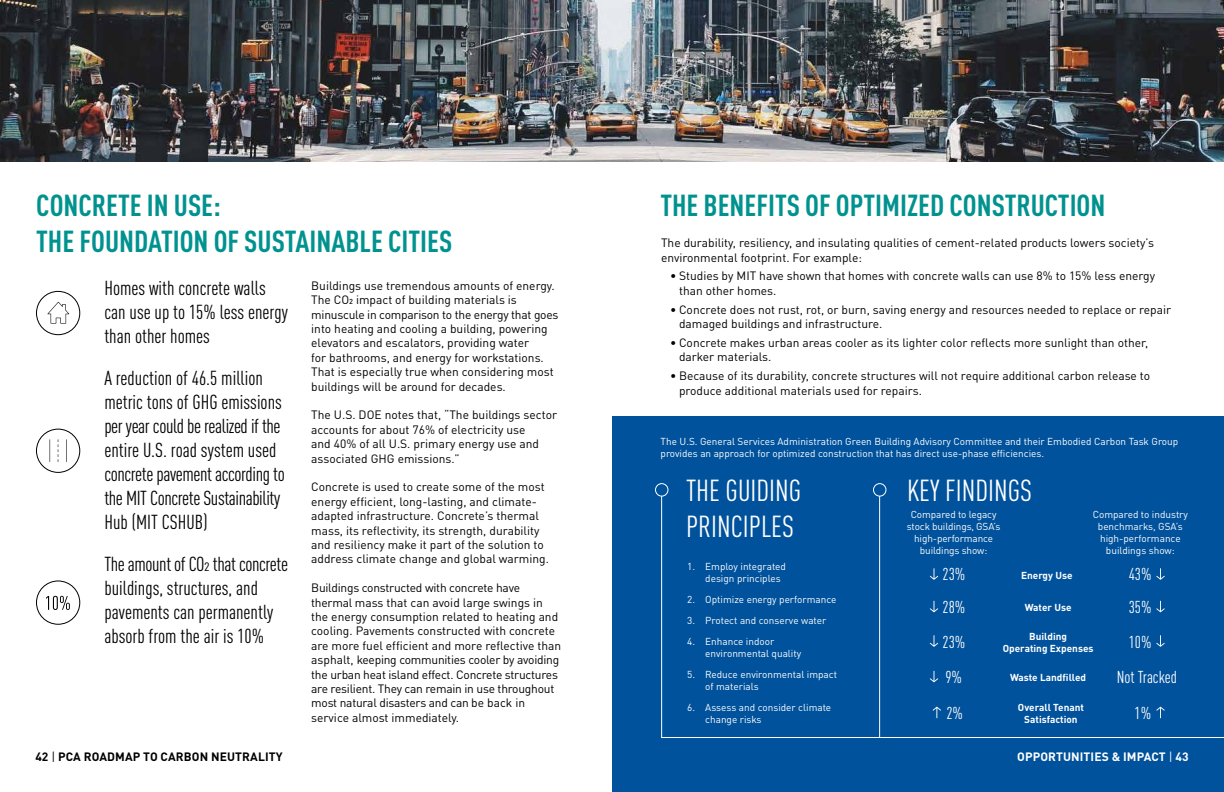
<style>
.page{position:relative;width:1224px;height:792px;background:#fff}
.page>*{position:absolute;margin:0;border:0;box-sizing:border-box;transform-origin:0 0}
.t1{font:700 condensed 30px/36px "DIN Pro";color:#00928f}
.t2{font:condensed 30px/36px "DIN Pro";color:#fff}
.t3{font:condensed 20px/24px "DIN Pro";letter-spacing:-.02em;color:#000}
.t4{font:condensed 20px/24px "DIN Pro";color:#000}
.t5{font:condensed 17px "DIN Pro";color:#fff}
.t6{font:12px/14.4px "DIN Pro";color:#000}
.t7{font:12px/14.4px "DIN Pro";letter-spacing:-.02em;color:#000}
.t8{font:700 12px "DIN Pro";letter-spacing:.01em;color:#000}
.t9{font:700 12px "DIN Pro";letter-spacing:.01em;color:#fff}
.t10{font:10px/12px "DIN Pro";color:#fff}
.t11{font:700 10px/12px "DIN Pro";color:#fff;text-align:center}
.s1{font-weight:400}
</style>
<div class="page">
<div style="left:612px;top:416px;width:612px;height:376px;background:#00529c"></div>
<svg style="left:661px;top:491px;width:218px;height:247px"></svg>
<svg style="left:879px;top:491px;width:345px;height:247px"></svg>
<div style="left:655px;top:484px;width:13px;height:12px;background:#00529c;border-radius:50%"></div>
<div style="left:655px;top:483px;width:13px;height:14px;border:1px solid #fff;border-radius:50%"></div>
<div style="left:873px;top:484px;width:13px;height:12px;background:#00529c;border-radius:50%"></div>
<div style="left:873px;top:483px;width:13px;height:14px;border:1px solid #fff;border-radius:50%"></div>
<div style="left:36px;top:291px;width:44px;height:44px;border:1px solid #000;border-radius:50%"></div>
<div style="left:36px;top:580px;width:44px;height:45px;border:1px solid #000;border-radius:50%"></div>
<div style="left:36px;top:429px;width:44px;height:44px;border:1px solid #000;border-radius:50%"></div>
<svg style="left:930px;top:568px;width:8px;height:12px"></svg>
<svg style="left:1156px;top:568px;width:9px;height:12px"></svg>
<svg style="left:930px;top:601px;width:8px;height:11px"></svg>
<svg style="left:1156px;top:601px;width:9px;height:11px"></svg>
<svg style="left:930px;top:635px;width:8px;height:12px"></svg>
<svg style="left:930px;top:671px;width:8px;height:11px"></svg>
<svg style="left:933px;top:707px;width:8px;height:11px"></svg>
<svg style="left:1156px;top:707px;width:9px;height:11px"></svg>
<svg style="left:1156px;top:635px;width:9px;height:12px"></svg>
<svg style="left:47px;top:302px;width:22px;height:22px"></svg>
<svg style="left:50px;top:439px;width:1px;height:23px"></svg>
<svg style="left:66px;top:439px;width:1px;height:23px"></svg>
<svg style="left:58px;top:439px;width:1px;height:23px"></svg>
<svg style="left:46px;top:596px;width:24px;height:14px"></svg>
<img style="left:0;top:0;width:1224px;height:162px">
<h1 class="t1" style="left:36px;top:185px;width:418px">CONCRETE IN USE:<br>THE FOUNDATION OF SUSTAINABLE CITIES</h1>
<h2 class="t4" style="left:104px;top:275px;width:185px">Homes with concrete walls can use up to 15% less energy than other homes</h2>
<h2 class="t3" style="left:104px;top:365px;width:182px">A reduction of 46.5 million metric tons of GHG emissions per year could be realized if the entire U.S. road system used concrete pavement according to the MIT Concrete Sustainability<br>Hub (MIT CSHUB)</h2>
<h2 class="t4" style="left:104px;top:551px;width:185px">The amount of CO2 that concrete buildings, structures, and pavements can permanently absorb from the air is 10%</h2>
<p class="t6" style="left:311px;top:277px;width:249px">Buildings use tremendous amounts of energy.<br>The CO2 impact of building materials is minuscule in comparison to the energy that goes into heating and cooling a building, powering elevators and escalators, providing water<br>for bathrooms, and energy for workstations.<br>That is especially true when considering most buildings will be around for decades.</p>
<p class="t6" style="left:311px;top:407px;width:247px">The U.S. DOE notes that, “The buildings sector accounts for about 76% of electricity use<br>and 40% of all U.S. primary energy use and associated GHG emissions.”</p>
<p class="t6" style="left:311px;top:479px;width:239px">Concrete is used to create some of the most energy efficient, long-lasting, and climate&shy;adapted infrastructure. Concrete’s thermal mass, its reflectivity, its strength, durability and resiliency make it part of the solution to address climate change and global warming.</p>
<p class="t7" style="left:311px;top:579px;width:251px">Buildings constructed with concrete have thermal mass that can avoid large swings in the energy consumption related to heating and cooling. Pavements constructed with concrete are more fuel efficient and more reflective than asphalt, keeping communities cooler by avoiding the urban heat island effect. Concrete structures are resilient. They can remain in use throughout most natural disasters and can be back in service almost immediately.</p>
<h1 class="t1" style="left:660px;top:185px;width:447px">THE BENEFITS OF OPTIMIZED CONSTRUCTION</h1>
<p class="t6" style="left:661px;top:234px;width:494px">The durability, resiliency, and insulating qualities of cement-related products lowers society’s environmental footprint. For example:</p>
<p class="t6" style="left:679px;top:268px;width:478px;text-indent:-9px">• Studies by MIT have shown that homes with concrete walls can use 8% to 15% less energy than other homes.</p>
<p class="t6" style="left:679px;top:301px;width:494px;text-indent:-9px">• Concrete does not rust, rot, or burn, saving energy and resources needed to replace or repair damaged buildings and infrastructure.</p>
<p class="t6" style="left:679px;top:334px;width:471px;text-indent:-9px">• Concrete makes urban areas cooler as its lighter color reflects more sunlight than other, darker materials.</p>
<p class="t6" style="left:679px;top:368px;width:473px;text-indent:-9px">• Because of its durability, concrete structures will not require additional carbon release to produce additional materials used for repairs.</p>
<p class="t10" style="left:661px;top:435px;width:519px">The U.S. General Services Administration Green Building Advisory Committee and their Embodied Carbon Task Group provides an approach for optimized construction that has direct use-phase efficiencies.</p>
<h1 class="t2" style="left:686px;top:470px;width:117px">THE GUIDING<br>PRINCIPLES</h1>
<p class="t10" style="left:705px;top:560px;width:82px;text-indent:-18px">1. Employ integrated design principles</p>
<p class="t10" style="left:687px;top:593px;width:151px">2. Optimize energy performance</p>
<p class="t10" style="left:687px;top:614px;width:141px">3. Protect and conserve water</p>
<p class="t10" style="left:705px;top:635px;width:97px;text-indent:-18px">4. Enhance indoor environmental quality</p>
<p class="t10" style="left:705px;top:668px;width:133px;text-indent:-18px">5. Reduce environmental impact of materials</p>
<p class="t10" style="left:705px;top:701px;width:128px;text-indent:-18px">6. Assess and consider climate change risks</p>
<h1 class="t2" style="left:907px;top:470px;width:126px">KEY FINDINGS</h1>
<p class="t10" style="left:907px;top:508px;width:95px;text-align:center">Compared to legacy stock buildings, GSA’s high-performance buildings show:</p>
<p class="t10" style="left:1093px;top:508px;width:97px;text-align:center">Compared to industry benchmarks, GSA’s high-performance buildings show:</p>
<h3 class="t5" style="left:943px;top:562px;width:24px">23%</h3>
<h3 class="t5" style="left:1129px;top:562px;width:24px">43%</h3>
<h3 class="t5" style="left:943px;top:595px;width:24px">28%</h3>
<h3 class="t5" style="left:1129px;top:595px;width:24px">35%</h3>
<h3 class="t5" style="left:943px;top:630px;width:24px">23%</h3>
<h3 class="t5" style="left:1129px;top:630px;width:24px">10%</h3>
<h3 class="t5" style="left:946px;top:665px;width:18px">9%</h3>
<h3 class="t5" style="left:1117px;top:665px;width:62px">Not Tracked</h3>
<h3 class="t5" style="left:947px;top:701px;width:18px">2%</h3>
<h3 class="t5" style="left:1135px;top:701px;width:18px">1%</h3>
<p class="t11" style="left:1021px;top:568px;width:53px">Energy Use</p>
<p class="t11" style="left:1025px;top:600px;width:48px">Water Use</p>
<p class="t11" style="left:1003px;top:629px;width:92px">Building<br>Operating Expenses</p>
<p class="t11" style="left:1010px;top:670px;width:78px">Waste Landfilled</p>
<p class="t11" style="left:1018px;top:700px;width:68px">Overall Tenant<br>Satisfaction</p>
<p class="t8" style="left:35px;top:747px;width:249px">42 <span class="s1">|</span> PCA ROADMAP TO CARBON NEUTRALITY</p>
<p class="t9" style="left:1017px;top:747px;width:173px">OPPORTUNITIES &amp; IMPACT <span class="s1">|</span> 43</p>
</div>
